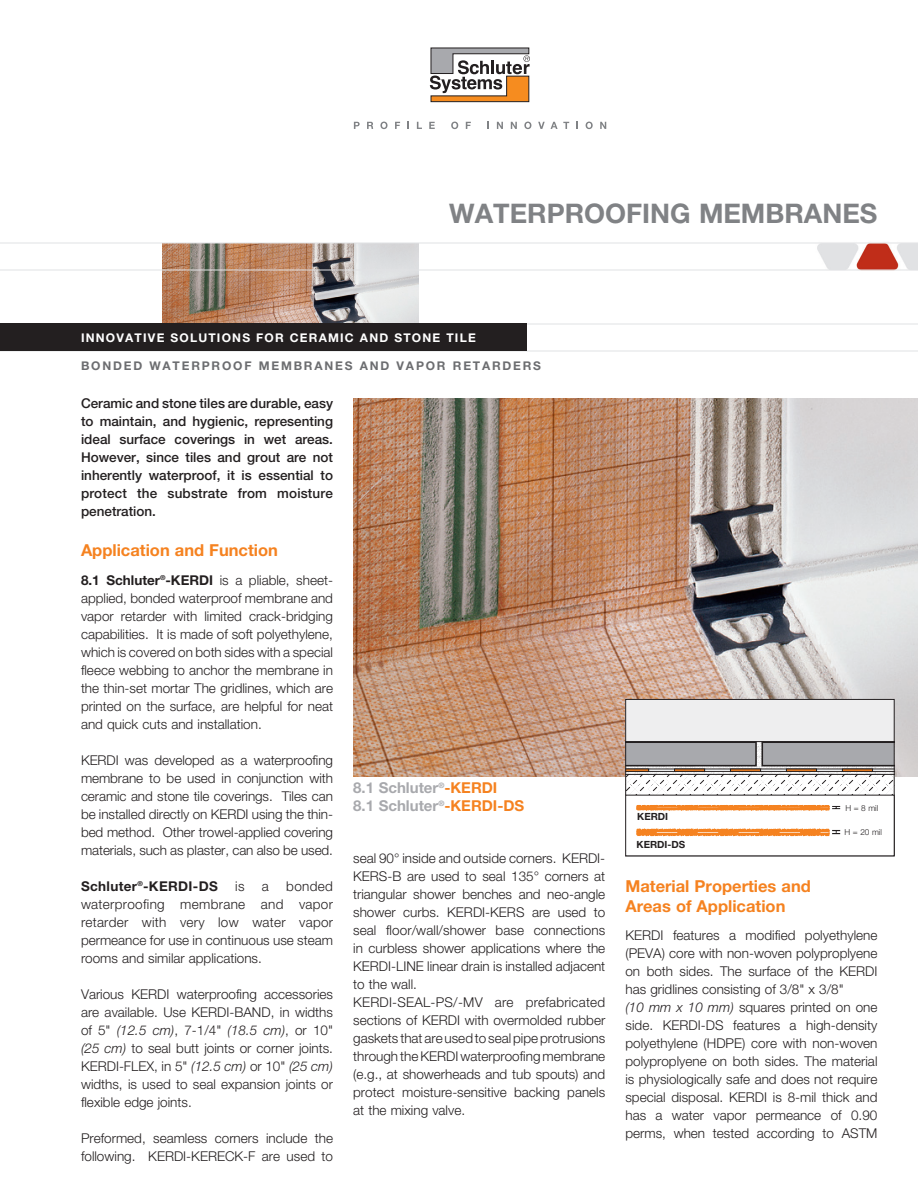
<style>
.page{position:relative;width:918px;height:1188px;background:#fff}
.page>*{position:absolute;margin:0;border:0;box-sizing:border-box;transform-origin:0 0}
.t1{font:700 27px "Helvetica Neue LT Pro";color:#808285}
.t2{font:700 16.5px/19.8px "Helvetica Neue LT Pro";color:#f58220}
.t3{font:700 15px "Helvetica Neue LT Pro";color:#a8a9ad}
.Text{font:300 13.5px/18px "Helvetica Neue LT Pro";color:#231f20;text-align:justify}
.Text-2{font:500 13.5px/18px "Helvetica Neue LT Pro";letter-spacing:.01em;color:#231f20;text-align:justify}
.Text-3{font:700 13.5px "Helvetica Neue LT Pro";letter-spacing:.025em;color:#231f20}
.Bar_under{font:700 12px "Helvetica Neue LT Pro";letter-spacing:.15em;color:#6c6d70}
.Bar{font:700 12px "Helvetica Neue LT Pro";letter-spacing:.1em;color:#fff}
.Text-4{font:700 9.9px "Helvetica Neue LT Pro";color:#231f20}
.t4{font:300 8.25px "Helvetica Neue LT Pro";color:#231f20}
.s1{font-weight:700}
.s2{color:#f58220}
.s3{font-style:italic}
</style>
<div class="page">
<img style="left:162px;top:244px;width:257px;height:80px">
<img style="left:815px;top:242px;width:103px;height:28px">
<hr style="left:0;top:243px;width:918px;height:1px;background:#e1e2e4">
<hr style="left:0;top:351px;width:918px;height:1px;background:#e1e2e4">
<hr style="left:0;top:324px;width:918px;height:1px;background:#e1e2e4">
<hr style="left:0;top:270px;width:918px;height:1px;background:#e1e2e4">
<svg style="left:430px;top:48px;width:100px;height:54px"></svg>
<svg style="left:354px;top:122px;width:6px;height:7px"></svg>
<svg style="left:367px;top:122px;width:6px;height:7px"></svg>
<svg style="left:380px;top:122px;width:8px;height:7px"></svg>
<svg style="left:395px;top:122px;width:5px;height:7px"></svg>
<svg style="left:407px;top:122px;width:2px;height:7px"></svg>
<svg style="left:417px;top:122px;width:5px;height:7px"></svg>
<svg style="left:429px;top:122px;width:6px;height:7px"></svg>
<svg style="left:451px;top:122px;width:7px;height:7px"></svg>
<svg style="left:466px;top:122px;width:5px;height:7px"></svg>
<svg style="left:487px;top:122px;width:2px;height:7px"></svg>
<svg style="left:497px;top:122px;width:6px;height:7px"></svg>
<svg style="left:511px;top:122px;width:6px;height:7px"></svg>
<svg style="left:524px;top:122px;width:7px;height:7px"></svg>
<svg style="left:538px;top:122px;width:7px;height:7px"></svg>
<svg style="left:551px;top:122px;width:18px;height:7px"></svg>
<svg style="left:586px;top:122px;width:7px;height:7px"></svg>
<svg style="left:600px;top:122px;width:6px;height:7px"></svg>
<div style="left:0;top:324px;width:526px;height:27px;background:#231f20"></div>
<img style="left:353px;top:398px;width:565px;height:378px">
<div style="left:626px;top:699px;width:268px;height:157px;background:#eeeeef"></div>
<svg style="left:627px;top:785px;width:265px;height:10px;background:#eaeaea"></svg>
<svg style="left:627px;top:741px;width:265px;height:44px;background:#b1b0b2"></svg>
<div style="left:674px;top:769px;width:31px;height:3px;border:1px solid #231f20"></div>
<div style="left:730px;top:769px;width:31px;height:3px;border:1px solid #231f20"></div>
<div style="left:786px;top:769px;width:31px;height:3px;border:1px solid #231f20"></div>
<div style="left:842px;top:769px;width:31px;height:3px;border:1px solid #231f20"></div>
<hr style="left:626px;top:774px;width:268px;height:1px;background:#231f20">
<div style="left:625px;top:699px;width:269px;height:157px;border:1px solid #231f20"></div>
<div style="left:626px;top:795px;width:268px;height:61px;background:#fff"></div>
<svg style="left:636px;top:828px;width:204px;height:8px;background:#f4994c"></svg>
<svg style="left:636px;top:805px;width:204px;height:6px"></svg>
<p class="t1" style="left:449px;top:197px;width:430px">WATERPROOFING MEMBRANES</p>
<p class="Bar" style="left:81px;top:330px;width:396px">INNOVATIVE SOLUTIONS FOR CERAMIC AND STONE TILE</p>
<p class="Bar_under" style="left:81px;top:358px;width:462px">BONDED WATERPROOF MEMBRANES AND VAPOR RETARDERS</p>
<p class="Text-2" style="left:81px;top:394px;width:254px">Ceramic and stone tiles are durable, easy to maintain, and hygienic, representing ideal surface coverings in wet areas.<br>However, since tiles and grout are not inherently waterproof, it is essential to protect the substrate from moisture penetration.</p>
<p class="t2" style="left:81px;top:540px;width:199px">Application and Function</p>
<p class="Text" style="left:81px;top:571px;width:254px"><span class="s1">8.1 Schluter</span><sup>®</sup><span class="s1">-KERDI</span> is a pliable, sheet&shy;applied, bonded waterproof membrane and vapor retarder with limited crack-bridging capabilities. It is made of soft polyethylene, which is covered on both sides with a special fleece webbing to anchor the membrane in the thin-set mortar The gridlines, which are printed on the surface, are helpful for neat and quick cuts and installation.</p>
<p class="Text" style="left:81px;top:751px;width:254px">KERDI was developed as a waterproofing membrane to be used in conjunction with ceramic and stone tile coverings. Tiles can be installed directly on KERDI using the thin&shy;bed method. Other trowel-applied covering materials, such as plaster, can also be used.</p>
<p class="Text-3" style="left:81px;top:878px;width:138px">Schluter<sup>®</sup>-KERDI-DS</p>
<p class="Text" style="left:235px;top:877px;width:11px">is</p>
<p class="Text" style="left:262px;top:877px;width:9px">a</p>
<p class="t3" style="left:353px;top:779px;width:146px">8.1 Schluter<sup>®</sup><span class="s2">-KERDI</span></p>
<p class="t3" style="left:353px;top:797px;width:173px">8.1 Schluter<sup>®</sup><span class="s2">-KERDI-DS</span></p>
<p class="Text" style="left:353px;top:849px;width:254px">seal 90° inside and outside corners. KERDI-KERS-B are used to seal 135° corners at triangular shower benches and neo-angle shower curbs. KERDI-KERS are used to seal floor/wall/shower base connections in curbless shower applications where the KERDI-LINE linear drain is installed adjacent to the wall.</p>
<p class="Text" style="left:353px;top:993px;width:254px">KERDI-SEAL-PS/-MV are prefabricated sections of KERDI with overmolded rubber gaskets that are used to seal pipe protrusions through the KERDI waterproofing membrane (e.g., at showerheads and tub spouts) and protect moisture-sensitive backing panels at the mixing valve.</p>
<p class="Text" style="left:81px;top:877px;width:254px;text-indent:205px">bonded waterproofing membrane and vapor retarder with very low water vapor permeance for use in continuous use steam rooms and similar applications.</p>
<p class="Text" style="left:81px;top:985px;width:254px">Various KERDI waterproofing accessories are available. Use KERDI-BAND, in widths of 5" <span class="s3">(12.5 cm)</span>, 7-1/4" <span class="s3">(18.5 cm)</span>, or 10" <span class="s3">(25 cm)</span> to seal butt joints or corner joints.<br>KERDI-FLEX, in 5" <span class="s3">(12.5 cm)</span> or 10" <span class="s3">(25 cm) </span>widths, is used to seal expansion joints or flexible edge joints.</p>
<p class="Text" style="left:81px;top:1129px;width:254px">Preformed, seamless corners include the following. KERDI-KERECK-F are used to</p>
<p class="Text-4" style="left:637px;top:810px;width:32px">KERDI</p>
<p class="Text-4" style="left:637px;top:838px;width:50px">KERDI-DS</p>
<p class="t4" style="left:845px;top:803px;width:34px">H = 8 mil</p>
<p class="t4" style="left:845px;top:827px;width:39px">H = 20 mil</p>
<p class="t2" style="left:625px;top:876px;width:187px">Material Properties and<br>Areas of Application</p>
<p class="Text" style="left:625px;top:925px;width:254px">KERDI features a modified polyethylene (PEVA) core with non-woven polyproplyene on both sides. The surface of the KERDI has gridlines consisting of 3/8" x 3/8"</p>
<p class="Text" style="left:625px;top:997px;width:254px"><span class="s3">(10 mm x 10 mm)</span> squares printed on one side. KERDI-DS features a high-density polyethylene (HDPE) core with non-woven polyproplyene on both sides. The material is physiologically safe and does not require special disposal. KERDI is 8-mil thick and has a water vapor permeance of 0.90 perms, when tested according to ASTM</p>
</div>
